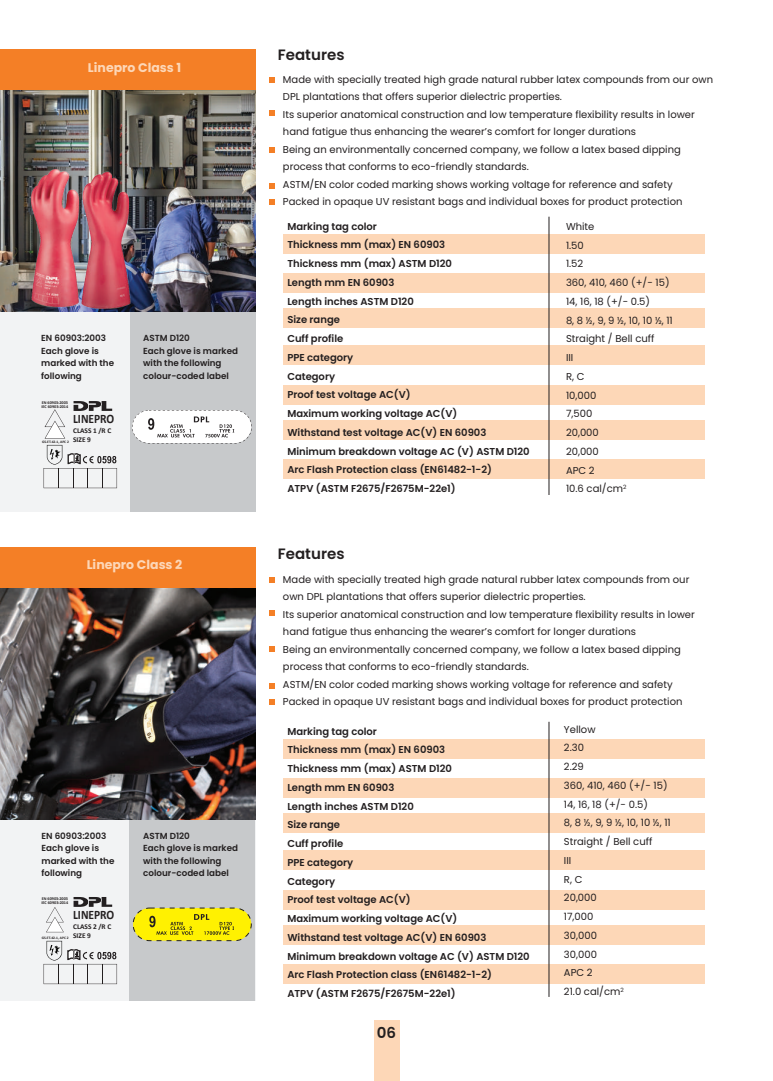
<style>
.page{position:relative;width:773px;height:1081px;background:#fff}
.page>*{position:absolute;margin:0;border:0;box-sizing:border-box;transform-origin:0 0}
.t1{font:600 15px "Poppins";color:#231f20}
.t2{font:700 12.88px "Calibri";color:#231f20;scale:.89 1}
.t3{font:700 12.5px "Poppins";color:#fdd7b7}
.t4{font:10px/18.8px "Poppins";color:#231f20}
.t5{font:600 10px/18.8px "Poppins";color:#231f20}
.t6{font:600 8.75px/12.5px "Poppins";color:#231f20}
.t7{font:700 7.38px "Calibri";color:#231f20}
.t8{font:700 4.25px/4.4px "Calibri";color:#231f20}
.t9{font:700 3.62px "Calibri";color:#231f20}
</style>
<div class="page">
<div style="left:0;top:50px;width:255px;height:461px;background:#f2f3f4"></div>
<div style="left:131px;top:311px;width:125px;height:200px;background:#c7c9cb"></div>
<img style="left:0;top:90px;width:255px;height:221px">
<div style="left:283px;top:235px;width:421px;height:19px;background:#fdd7b7"></div>
<div style="left:283px;top:273px;width:421px;height:20px;background:#fdd7b7"></div>
<div style="left:283px;top:308px;width:421px;height:19px;background:#fdd7b7"></div>
<div style="left:283px;top:346px;width:421px;height:19px;background:#fdd7b7"></div>
<div style="left:283px;top:385px;width:421px;height:20px;background:#fdd7b7"></div>
<div style="left:283px;top:420px;width:421px;height:20px;background:#fdd7b7"></div>
<div style="left:283px;top:460px;width:421px;height:19px;background:#fdd7b7"></div>
<hr style="left:548px;top:217px;width:1px;height:278px;background:#231f20">
<div style="left:374px;top:1021px;width:25px;height:60px;background:#fdd7b7"></div>
<div style="left:0;top:50px;width:255px;height:40px;background:#f47f26"></div>
<svg style="left:269px;top:77px;width:5px;height:6px"></svg>
<svg style="left:269px;top:183px;width:5px;height:6px"></svg>
<svg style="left:269px;top:199px;width:5px;height:6px"></svg>
<svg style="left:269px;top:110px;width:5px;height:6px"></svg>
<svg style="left:269px;top:147px;width:5px;height:5px"></svg>
<div style="left:0;top:547px;width:255px;height:454px;background:#f2f3f4"></div>
<img style="left:0;top:588px;width:255px;height:232px">
<div style="left:283px;top:740px;width:421px;height:19px;background:#fdd7b7"></div>
<div style="left:283px;top:778px;width:421px;height:20px;background:#fdd7b7"></div>
<div style="left:283px;top:813px;width:421px;height:19px;background:#fdd7b7"></div>
<div style="left:283px;top:851px;width:421px;height:19px;background:#fdd7b7"></div>
<div style="left:283px;top:890px;width:421px;height:19px;background:#fdd7b7"></div>
<div style="left:283px;top:925px;width:421px;height:20px;background:#fdd7b7"></div>
<div style="left:283px;top:965px;width:421px;height:19px;background:#fdd7b7"></div>
<hr style="left:548px;top:722px;width:1px;height:275px;background:#231f20">
<div style="left:0;top:547px;width:255px;height:41px;background:#f47f26"></div>
<svg style="left:269px;top:577px;width:5px;height:5px"></svg>
<svg style="left:269px;top:683px;width:5px;height:5px"></svg>
<svg style="left:269px;top:699px;width:5px;height:5px"></svg>
<svg style="left:269px;top:610px;width:5px;height:5px"></svg>
<svg style="left:269px;top:646px;width:5px;height:6px"></svg>
<svg style="left:44px;top:445px;width:73px;height:43px"></svg>
<svg style="left:45px;top:409px;width:20px;height:29px"></svg>
<svg style="left:74px;top:401px;width:38px;height:10px"></svg>
<div style="left:130px;top:820px;width:125px;height:181px;background:#c7c9cb"></div>
<div style="left:133px;top:908px;width:118px;height:32px;background:#fff101;border-radius:16px"></div>
<div style="left:133px;top:907px;width:119px;height:34px;border:1px dashed #231f20;border-radius:16px"></div>
<svg style="left:149px;top:914px;width:85px;height:21px"></svg>
<svg style="left:132px;top:410px;width:120px;height:33px"></svg>
<img style="left:111px;top:160px;width:43px;height:161px">
<img style="left:9px;top:158px;width:102px;height:154px">
<svg style="left:73px;top:897px;width:39px;height:10px"></svg>
<svg style="left:46px;top:907px;width:18px;height:25px"></svg>
<svg style="left:44px;top:941px;width:73px;height:43px"></svg>
<p class="t3" style="left:88px;top:60px;width:95px">Linepro Class 1</p>
<p class="t6" style="left:41px;top:332px;width:74px">EN 60903:2003<br>Each glove is marked with the following</p>
<p class="t8" style="left:42px;top:400px;width:28px">EN 60903:2003<br>IEC 60903:2014</p>
<p class="t2" style="left:73px;top:410px;width:48px">LINEPRO</p>
<p class="t7" style="left:73px;top:425px;width:40px">CLASS 1 /R C</p>
<p class="t9" style="left:42px;top:439px;width:50px">GS-ET-42-1, APC 2 <sup>SIZE</sup> <sup>9</sup></p>
<p class="t6" style="left:143px;top:332px;width:96px">ASTM D120<br>Each glove is marked with the following colour-coded label</p>
<p class="t3" style="left:87px;top:558px;width:97px">Linepro Class 2</p>
<p class="t6" style="left:42px;top:829px;width:74px">EN 60903:2003<br>Each glove is marked with the following</p>
<p class="t8" style="left:42px;top:896px;width:28px">EN 60903:2003<br>IEC 60903:2014</p>
<p class="t9" style="left:42px;top:935px;width:28px">GS-ET-42-1, APC 2</p>
<p class="t2" style="left:73px;top:906px;width:48px">LINEPRO</p>
<p class="t7" style="left:73px;top:921px;width:40px">CLASS 2 /R C</p>
<p class="t7" style="left:73px;top:930px;width:19px">SIZE 9</p>
<p class="t6" style="left:143px;top:829px;width:96px">ASTM D120<br>Each glove is marked with the following colour-coded label</p>
<h1 class="t1" style="left:278px;top:46px;width:68px">Features</h1>
<p class="t4" style="left:283px;top:71px;width:431px;line-height:17.5px">Made with specially treated high grade natural rubber latex compounds from our own DPL plantations that offers superior dielectric properties.<br>Its superior anatomical construction and low temperature flexibility results in lower hand fatigue thus enhancing the wearer’s comfort for longer durations<br>Being an environmentally concerned company, we follow a latex based dipping process that conforms to eco-friendly standards.<br>ASTM/EN color coded marking shows working voltage for reference and safety<br>Packed in opaque UV resistant bags and individual boxes for product protection</p>
<p class="t5" style="left:287px;top:217px;width:244px">Marking tag color<br>Thickness mm (max) EN 60903<br>Thickness mm (max) ASTM D120<br>Length mm EN 60903<br>Length inches ASTM D120<br>Size range<br>Cuff profile<br>PPE category<br>Category<br>Proof test voltage AC(V)<br>Maximum working voltage AC(V)<br>Withstand test voltage AC(V) EN 60903<br>Minimum breakdown voltage AC (V) ASTM D120<br>Arc Flash Protection class (EN61482-1-2)<br>ATPV (ASTM F2675/F2675M-22e1)</p>
<h1 class="t1" style="left:278px;top:545px;width:68px">Features</h1>
<p class="t4" style="left:566px;top:217px;width:108px">White<br>1.50<br>1.52<br>360, 410, 460 (+/- 15)<br>14, 16, 18 (+/- 0.5)<br>8, 8 ½, 9, 9 ½, 10, 10 ½, 11<br>Straight / Bell cuff<br>III<br>R, C<br>10,000<br>7,500<br>20,000<br>20,000<br>APC 2<br>10.6 cal/cm<sup>2</sup></p>
<p class="t4" style="left:283px;top:570px;width:413px;line-height:17.5px">Made with specially treated high grade natural rubber latex compounds from our own DPL plantations that offers superior dielectric properties.<br>Its superior anatomical construction and low temperature flexibility results in lower hand fatigue thus enhancing the wearer’s comfort for longer durations<br>Being an environmentally concerned company, we follow a latex based dipping process that conforms to eco-friendly standards.<br>ASTM/EN color coded marking shows working voltage for reference and safety Packed in opaque UV resistant bags and individual boxes for product protection</p>
<p class="t5" style="left:287px;top:722px;width:244px">Marking tag color<br>Thickness mm (max) EN 60903<br>Thickness mm (max) ASTM D120<br>Length mm EN 60903<br>Length inches ASTM D120<br>Size range<br>Cuff profile<br>PPE category<br>Category<br>Proof test voltage AC(V)<br>Maximum working voltage AC(V)<br>Withstand test voltage AC(V) EN 60903<br>Minimum breakdown voltage AC (V) ASTM D120<br>Arc Flash Protection class (EN61482-1-2)<br>ATPV (ASTM F2675/F2675M-22e1)</p>
<h1 class="t1" style="left:377px;top:1023px;width:21px">06</h1>
<p class="t4" style="left:564px;top:720px;width:108px">Yellow<br>2.30<br>2.29<br>360, 410, 460 (+/- 15)<br>14, 16, 18 (+/- 0.5)<br>8, 8 ½, 9, 9 ½, 10, 10 ½, 11<br>Straight / Bell cuff<br>III<br>R, C<br>20,000<br>17,000<br>30,000<br>30,000<br>APC 2<br>21.0 cal/cm<sup>2</sup></p>
</div>
